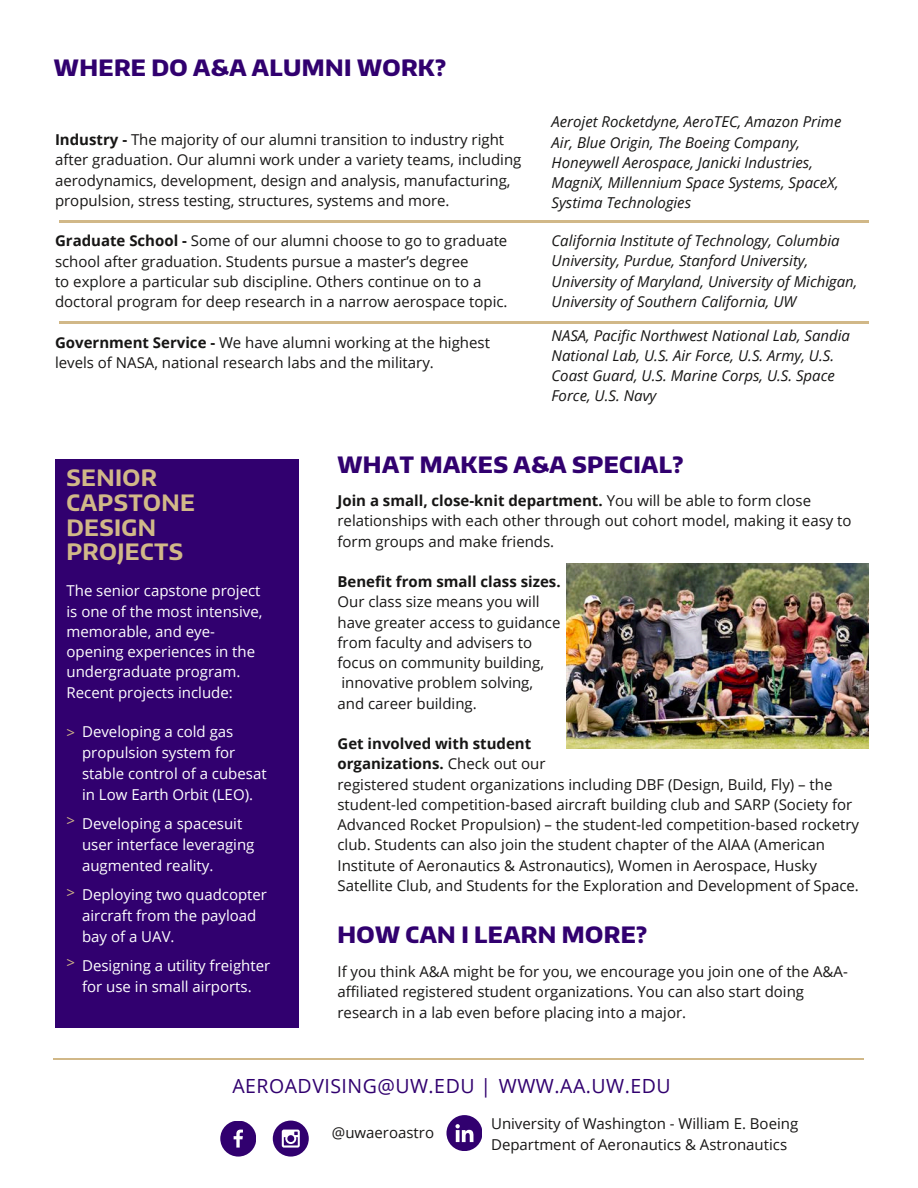
<style>
.page{position:relative;width:918px;height:1188px;background:#fff}
.page>*{position:absolute;margin:0;border:0;box-sizing:border-box;transform-origin:0 0}
.t1{font:800 22.5px "Encode Sans Normal";letter-spacing:.02em;color:#31006f}
.t2{font:700 22.5px/24.8px "Encode Sans Normal";letter-spacing:.02em;color:#d1b888}
.t3{font:19.5px "Open Sans";letter-spacing:.025em;color:#31006f}
.t4{font:15px/20.2px "Open Sans";color:#171615}
.t5{font:italic 15px/20.2px "Open Sans";color:#171615}
.t6{font:15px/21px "Open Sans";color:#fff}
.t7{font:700 15px/20.2px "Open Sans";color:#171615}
.t8{font:15px "Open Sans";color:#d1b888}
.s1{font-weight:700}
.s2{font-weight:400}
</style>
<div class="page">
<div style="left:55px;top:459px;width:244px;height:569px;background:#31006f"></div>
<hr style="left:60px;top:221px;width:472px;height:1px;background:#d1b888">
<hr style="left:532px;top:221px;width:337px;height:1px;background:#d1b888">
<hr style="left:60px;top:322px;width:472px;height:1px;background:#d1b888">
<hr style="left:532px;top:322px;width:337px;height:1px;background:#d1b888">
<hr style="left:53px;top:1058px;width:811px;height:1px;background:#d1b888">
<svg style="left:446px;top:1115px;width:36px;height:36px"></svg>
<img style="left:566px;top:563px;width:303px;height:186px">
<svg style="left:220px;top:1121px;width:36px;height:36px"></svg>
<svg style="left:273px;top:1121px;width:36px;height:36px"></svg>
<p class="t1" style="left:54px;top:53px;width:394px">WHERE DO A&amp;A ALUMNI WORK?</p>
<p class="t4" style="left:55px;top:129px;width:451px"><span class="s1">Industry -</span> The majority of our alumni transition to industry right</p>
<p class="t4" style="left:55px;top:149px;width:468px">after graduation. Our alumni work under a variety teams, including aerodynamics, development, design and analysis, manufacturing, propulsion, stress testing, structures, systems and more.</p>
<p class="t4" style="left:55px;top:230px;width:454px"><span class="s1">Graduate School -</span> Some of our alumni choose to go to graduate</p>
<p class="t4" style="left:55px;top:251px;width:454px">school after graduation. Students pursue a master’s degree<br>to explore a particular sub discipline. Others continue on to a doctoral program for deep research in a narrow aerospace topic.</p>
<p class="t4" style="left:55px;top:332px;width:436px"><span class="s1">Government Service -</span> We have alumni working at the highest levels of NASA, national research labs and the military.</p>
<p class="t5" style="left:552px;top:111px;width:291px">Aerojet Rocketdyne, AeroTEC, Amazon Prime Air, Blue Origin, The Boeing Company, Honeywell Aerospace, Janicki Industries, MagniX, Millennium Space Systems, SpaceX, Systima Technologies</p>
<p class="t5" style="left:552px;top:230px;width:307px">California Institute of Technology, Columbia University, Purdue, Stanford University, University of Maryland, University of Michigan, University of Southern California, UW</p>
<p class="t5" style="left:552px;top:325px;width:300px">NASA, Pacific Northwest National Lab, Sandia National Lab, U.S. Air Force, U.S. Army, U.S.<br>Coast Guard, U.S. Marine Corps, U.S. Space Force, U.S. Navy</p>
<p class="t2" style="left:67px;top:465px;width:130px">SENIOR<br>CAPSTONE<br>DESIGN<br>PROJECTS</p>
<p class="t6" style="left:67px;top:580px;width:197px;line-height:20.2px">The senior capstone project is one of the most intensive, memorable, and eye-</p>
<p class="t6" style="left:67px;top:641px;width:190px;line-height:20.2px">opening experiences in the undergraduate program.<br>Recent projects include:</p>
<p class="t8" style="left:67px;top:722px;width:10px">&gt;</p>
<p class="t6" style="left:82px;top:720px;width:186px">Developing a cold gas propulsion system for stable control of a cubesat in Low Earth Orbit (LEO).</p>
<p class="t6" style="left:82px;top:812px;width:174px">Developing a spacesuit user interface leveraging augmented reality.</p>
<p class="t6" style="left:82px;top:883px;width:186px">Deploying two quadcopter aircraft from the payload bay of a UAV.</p>
<p class="t6" style="left:82px;top:954px;width:190px">Designing a utility freighter for use in small airports.</p>
<p class="t8" style="left:67px;top:810px;width:10px">&gt;</p>
<p class="t8" style="left:67px;top:882px;width:10px">&gt;</p>
<p class="t8" style="left:67px;top:951px;width:10px">&gt;</p>
<p class="t1" style="left:337px;top:450px;width:348px">WHAT MAKES A&amp;A SPECIAL?</p>
<h2 class="t4" style="left:337px;top:490px;width:516px"><span class="s1">Join a small, close-knit department.</span> You will be able to form close relationships with each other through out cohort model, making it easy to form groups and make friends.</h2>
<p class="t7" style="left:337px;top:571px;width:225px">Benefit from small class sizes.</p>
<p class="t4" style="left:337px;top:592px;width:224px">Our class size means you will have greater access to guidance from faculty and advisers to focus on community building, innovative problem solving,<br>and career building.</p>
<p class="t7" style="left:337px;top:733px;width:209px">Get involved with student organizations. <span class="s2">Check out our</span></p>
<h2 class="t4" style="left:337px;top:774px;width:523px">registered student organizations including DBF (Design, Build, Fly) – the student-led competition-based aircraft building club and SARP (Society for Advanced Rocket Propulsion) – the student-led competition-based rocketry club. Students can also join the student chapter of the AIAA (American Institute of Aeronautics &amp; Astronautics), Women in Aerospace, Husky Satellite Club, and Students for the Exploration and Development of Space.</h2>
<p class="t1" style="left:337px;top:919px;width:311px">HOW CAN I LEARN MORE?</p>
<p class="t4" style="left:337px;top:961px;width:512px">If you think A&amp;A might be for you, we encourage you join one of the A&amp;A&shy;affiliated registered student organizations. You can also start doing research in a lab even before placing into a major.</p>
<p class="t3" style="left:232px;top:1073px;width:440px">AEROADVISING@UW.EDU | WWW.AA.UW.EDU</p>
<p class="t4" style="left:332px;top:1122px;width:104px">@uwaeroastro</p>
<p class="t4" style="left:491px;top:1113px;width:309px">University of Washington - William E. Boeing<br>Department of Aeronautics &amp; Astronautics</p>
</div>
